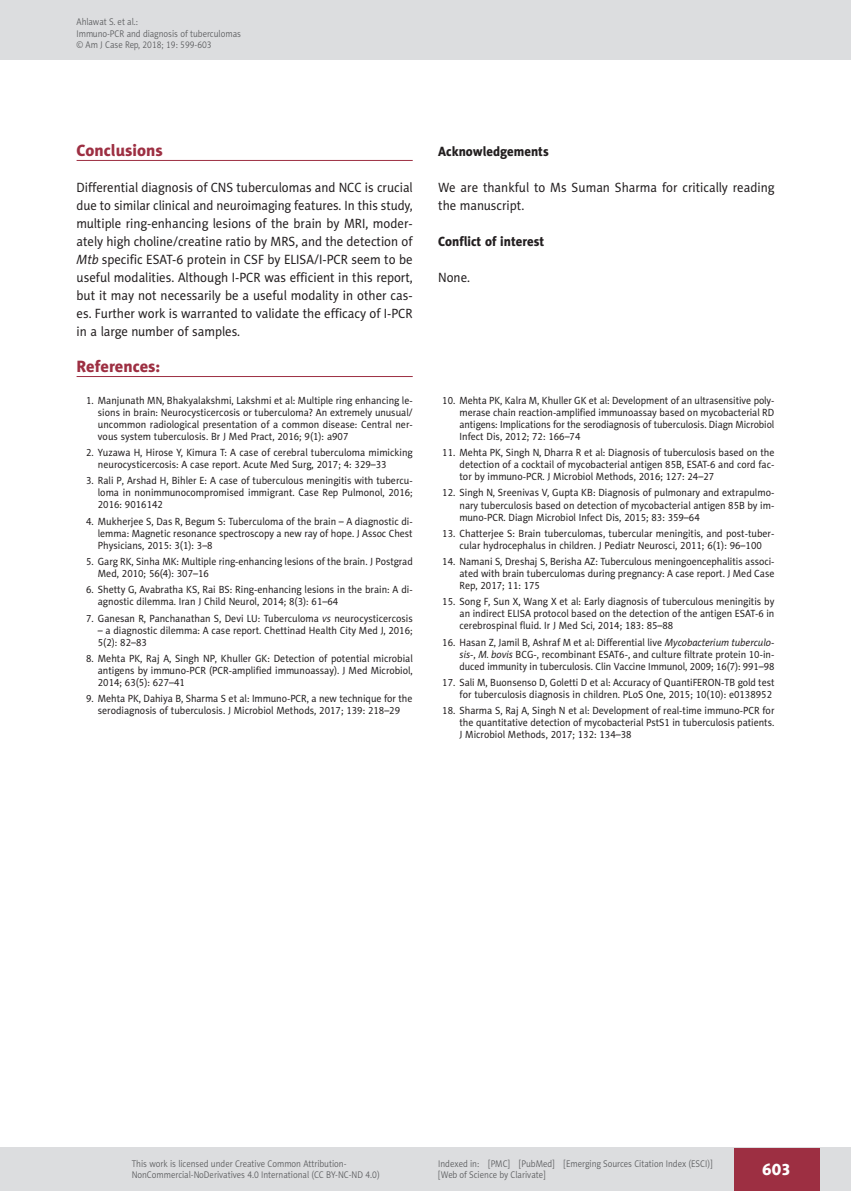
<style>
.page{position:relative;width:851px;height:1191px;background:#fff}
.page>*{position:absolute;margin:0;border:0;box-sizing:border-box;transform-origin:0 0}
.AJCR_Headline_1{font:16.5px "Naomi Sans EFN Heavy";color:#9d2f42}
.AJCR_Referencje_Tytu{font:16.5px "Naomi Sans EFN Heavy";color:#9d2f42}
.t1{font:16.5px "Naomi Sans EFN Heavy";color:#fff}
.AJCR_Body{font:13.5px/18px "Naomi Sans EFN";color:#231f20;text-align:justify;scale:.95 1}
.AJCR_Headline_2{font:13.5px "Naomi Sans EFN Heavy";color:#231f20;scale:.95 1}
.AJCR_Referencje_punk{font:10.5px/12px "Naomi Sans EFN";color:#231f20;text-align:justify;scale:.95 1}
.AJCR_Referencje_punk-2{font:10.5px/12px "Naomi Sans EFN";color:#231f20;scale:.94 1}
.t2{font:9.75px/11.2px "Naomi Sans EFN Light";color:#57585a;scale:.9 1}
.s1{font-style:italic}
</style>
<div class="page">
<hr style="left:77px;top:160px;width:335px;height:1px;background:#9d2f42">
<hr style="left:77px;top:376px;width:335px;height:1px;background:#9d2f42">
<div style="left:0;top:1148px;width:850px;height:43px;background:#dcdddf"></div>
<div style="left:733px;top:1147px;width:86px;height:43px;background:#9d2f42"></div>
<div style="left:0;top:0;width:850px;height:60px;background:#dcdddf"></div>
<p class="t2" style="left:77px;top:16px;width:184px">Ahlawat S. et al.:<br>Immuno-PCR and diagnosis of tuberculomas © Am J Case Rep, 2018; 19: 599-603</p>
<p class="AJCR_Headline_1" style="left:77px;top:140px;width:88px">Conclusions</p>
<p class="AJCR_Body" style="left:77px;top:178px;width:355px">Differential diagnosis of CNS tuberculomas and NCC is crucial due to similar clinical and neuroimaging features. In this study, multiple ring-enhancing lesions of the brain by MRI, moder&shy;ately high choline/creatine ratio by MRS, and the detection of <span class="s1">Mtb</span> specific ESAT-6 protein in CSF by ELISA/I-PCR seem to be useful modalities. Although I-PCR was efficient in this report, but it may not necessarily be a useful modality in other cas&shy;es. Further work is warranted to validate the efficacy of I-PCR in a large number of samples.</p>
<p class="AJCR_Referencje_Tytu" style="left:77px;top:356px;width:85px">References:</p>
<p class="AJCR_Referencje_punk" style="left:98px;top:394px;width:333px;text-indent:-12px">1. Manjunath MN, Bhakyalakshmi, Lakshmi et al: Multiple ring enhancing le&shy;sions in brain: Neurocysticercosis or tuberculoma? An extremely unusual/ uncommon radiological presentation of a common disease: Central ner&shy;vous system tuberculosis. Br J Med Pract, 2016; 9(1): a907</p>
<p class="AJCR_Referencje_punk" style="left:98px;top:447px;width:333px;text-indent:-12px">2. Yuzawa H, Hirose Y, Kimura T: A case of cerebral tuberculoma mimicking neurocysticercosis: A case report. Acute Med Surg, 2017; 4: 329–33</p>
<p class="AJCR_Referencje_punk" style="left:98px;top:475px;width:333px;text-indent:-12px">3. Rali P, Arshad H, Bihler E: A case of tuberculous meningitis with tubercu&shy;loma in nonimmunocompromised immigrant. Case Rep Pulmonol, 2016; 2016: 9016142</p>
<p class="AJCR_Referencje_punk" style="left:98px;top:515px;width:333px;text-indent:-12px">4. Mukherjee S, Das R, Begum S: Tuberculoma of the brain – A diagnostic di&shy;lemma: Magnetic resonance spectroscopy a new ray of hope. J Assoc Chest Physicians, 2015: 3(1): 3–8</p>
<p class="AJCR_Referencje_punk-2" style="left:98px;top:555px;width:336px;text-indent:-12px">5. Garg RK, Sinha MK: Multiple ring-enhancing lesions of the brain. J Postgrad<br>Med, 2010; 56(4): 307–16</p>
<p class="AJCR_Referencje_punk" style="left:98px;top:584px;width:333px;text-indent:-12px">6. Shetty G, Avabratha KS, Rai BS: Ring-enhancing lesions in the brain: A di&shy;agnostic dilemma. Iran J Child Neurol, 2014; 8(3): 61–64</p>
<p class="AJCR_Referencje_punk" style="left:86px;top:612px;width:345px">7. Ganesan R, Panchanathan S, Devi LU: Tuberculoma <span class="s1">vs</span> neurocysticercosis</p>
<p class="AJCR_Referencje_punk" style="left:98px;top:624px;width:333px">– a diagnostic dilemma: A case report. Chettinad Health City Med J, 2016;<br>5(2): 82–83</p>
<p class="AJCR_Referencje_punk" style="left:98px;top:652px;width:333px;text-indent:-12px">8. Mehta PK, Raj A, Singh NP, Khuller GK: Detection of potential microbial antigens by immuno-PCR (PCR-amplified immunoassay). J Med Microbiol, 2014; 63(5): 627–41</p>
<p class="AJCR_Referencje_punk" style="left:86px;top:692px;width:345px;text-align:center">9. Mehta PK, Dahiya B, Sharma S et al: Immuno-PCR, a new technique for the serodiagnosis of tuberculosis. J Microbiol Methods, 2017; 139: 218–29</p>
<p class="AJCR_Headline_2" style="left:438px;top:143px;width:118px">Acknowledgements</p>
<p class="AJCR_Body" style="left:438px;top:178px;width:355px">We are thankful to Ms Suman Sharma for critically reading the manuscript.</p>
<p class="AJCR_Headline_2" style="left:438px;top:233px;width:113px">Conflict of interest</p>
<p class="AJCR_Body" style="left:438px;top:268px;width:35px">None.</p>
<p class="AJCR_Referencje_punk-2" style="left:459px;top:394px;width:336px;text-align:justify;text-indent:-17px">10. Mehta PK, Kalra M, Khuller GK et al: Development of an ultrasensitive poly&shy;merase chain reaction-amplified immunoassay based on mycobacterial RD antigens: Implications for the serodiagnosis of tuberculosis. Diagn Microbiol Infect Dis, 2012; 72: 166–74</p>
<p class="AJCR_Referencje_punk" style="left:459px;top:447px;width:333px;text-indent:-17px">11. Mehta PK, Singh N, Dharra R et al: Diagnosis of tuberculosis based on the detection of a cocktail of mycobacterial antigen 85B, ESAT-6 and cord fac&shy;tor by immuno-PCR. J Microbiol Methods, 2016; 127: 24–27</p>
<p class="AJCR_Referencje_punk" style="left:459px;top:487px;width:333px;text-indent:-17px">12. Singh N, Sreenivas V, Gupta KB: Diagnosis of pulmonary and extrapulmo&shy;nary tuberculosis based on detection of mycobacterial antigen 85B by im&shy;muno-PCR. Diagn Microbiol Infect Dis, 2015; 83: 359–64</p>
<p class="AJCR_Referencje_punk" style="left:442px;top:527px;width:351px;text-align:center">13. Chatterjee S: Brain tuberculomas, tubercular meningitis, and post-tuber&shy;cular hydrocephalus in children. J Pediatr Neurosci, 2011; 6(1): 96–100</p>
<p class="AJCR_Referencje_punk" style="left:459px;top:555px;width:333px;text-indent:-17px">14. Namani S, Dreshaj S, Berisha AZ: Tuberculous meningoencephalitis associ&shy;ated with brain tuberculomas during pregnancy: A case report. J Med Case Rep, 2017; 11: 175</p>
<p class="AJCR_Referencje_punk" style="left:459px;top:596px;width:333px;text-indent:-17px">15. Song F, Sun X, Wang X et al: Early diagnosis of tuberculous meningitis by an indirect ELISA protocol based on the detection of the antigen ESAT-6 in cerebrospinal fluid. Ir J Med Sci, 2014; 183: 85–88</p>
<p class="AJCR_Referencje_punk" style="left:459px;top:636px;width:333px;text-indent:-17px">16. Hasan Z, Jamil B, Ashraf M et al: Differential live <span class="s1">Mycobacterium tuberculo&shy;sis</span>-, <span class="s1">M. bovis</span> BCG-, recombinant ESAT6-, and culture filtrate protein 10-in&shy;duced immunity in tuberculosis. Clin Vaccine Immunol, 2009; 16(7): 991–98</p>
<p class="AJCR_Referencje_punk-2" style="left:442px;top:676px;width:355px;text-align:right">17. Sali M, Buonsenso D, Goletti D et al: Accuracy of QuantiFERON-TB gold test for tuberculosis diagnosis in children. PLoS One, 2015; 10(10): e0138952</p>
<p class="AJCR_Referencje_punk" style="left:459px;top:704px;width:333px;text-indent:-17px">18. Sharma S, Raj A, Singh N et al: Development of real-time immuno-PCR for the quantitative detection of mycobacterial PstS1 in tuberculosis patients.<br>J Microbiol Methods, 2017; 132: 134–38</p>
<p class="t2" style="left:132px;top:1158px;width:277px">This work is licensed under Creative Common Attribution-<br>NonCommercial-NoDerivatives 4.0 International (CC BY-NC-ND 4.0)</p>
<p class="t2" style="left:438px;top:1158px;width:306px">Indexed in: [PMC] [PubMed] [Emerging Sources Citation Index (ESCI)] [Web of Science by Clarivate]</p>
<h1 class="t1" style="left:762px;top:1159px;width:30px">603</h1>
</div>
